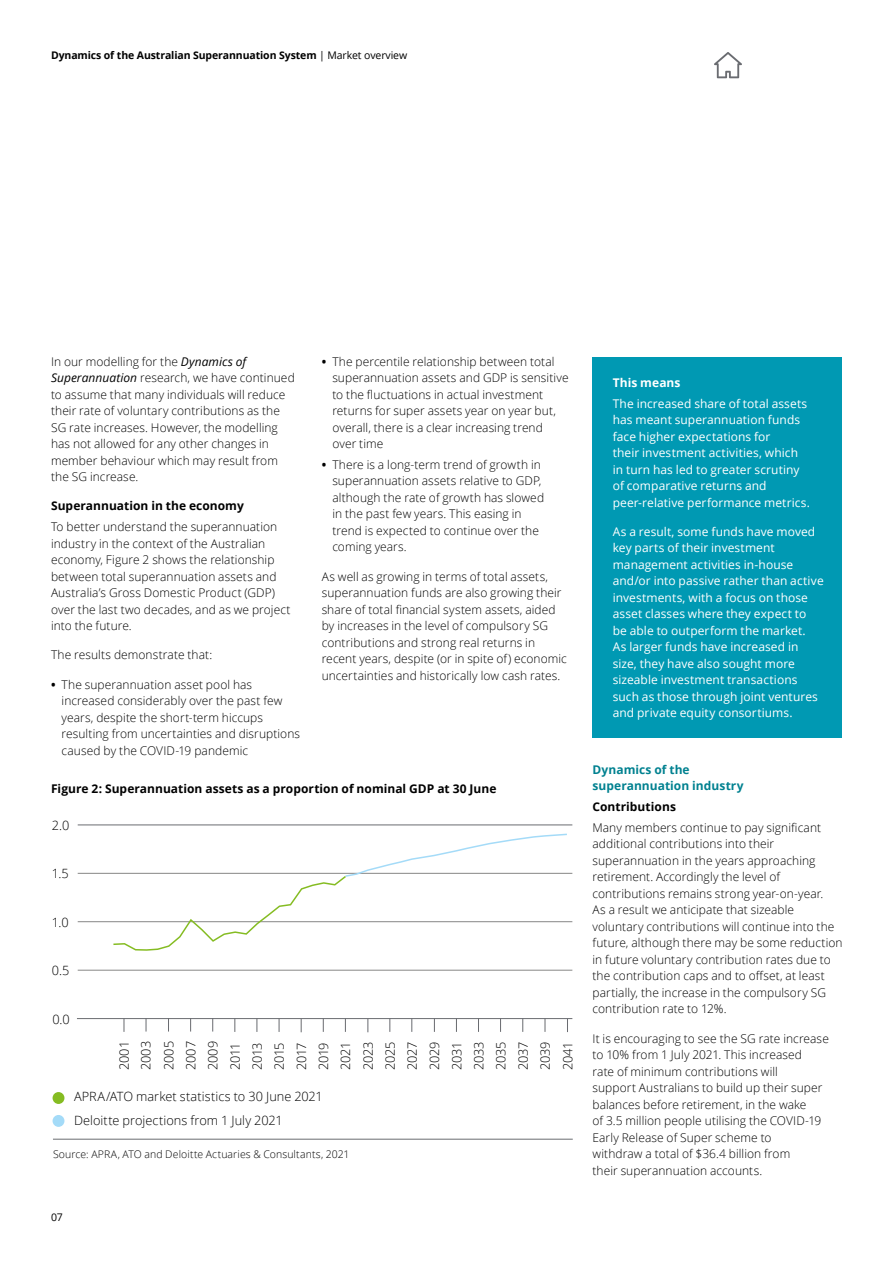
<style>
.page{position:relative;width:893px;height:1263px;background:#fff}
.page>*{position:absolute;margin:0;border:0;box-sizing:border-box;transform-origin:0 0}
.t1{font:300 12.75px/22.2px "Open Sans";letter-spacing:-.005em;color:#000}
.t2{font:300 12px/16.5px "Open Sans";letter-spacing:.005em;color:#000}
.t3{font:12px/16.5px "Open Sans";letter-spacing:.005em;color:#fff}
.t4{font:700 12px "Open Sans";letter-spacing:.005em;color:#000}
.t5{font:700 12px/16.5px "Open Sans";letter-spacing:.005em;color:#008190}
.t6{font:700 12px "Open Sans";letter-spacing:.005em;color:#fff}
.t7{font:700 10.5px "Open Sans";letter-spacing:-.01em;color:#000}
.t8{font:300 10.5px "Open Sans";letter-spacing:.01em;color:#000}
.t9{font:10.5px "Open Sans";color:#000}
.s1{font-weight:400}
.s2{font-weight:400;font-style:italic}
.s3{font-weight:700}
</style>
<div class="page">
<div style="left:592px;top:357px;width:250px;height:381px;background:#0099b3"></div>
<hr style="left:78px;top:921px;width:494px;height:1px;background:#878786">
<hr style="left:78px;top:873px;width:494px;height:1px;background:#878786">
<hr style="left:77px;top:1018px;width:495px;height:1px;background:#6a6c71">
<hr style="left:78px;top:970px;width:494px;height:1px;background:#878786">
<hr style="left:53px;top:1139px;width:520px;height:1px;background:#6a6c71">
<div style="left:53px;top:1092px;width:11px;height:12px;background:#85bc22;border-radius:50%"></div>
<div style="left:53px;top:1115px;width:11px;height:12px;background:#a4dbf8;border-radius:50%"></div>
<svg style="left:123px;top:1019px;width:1px;height:13px"></svg>
<svg style="left:345px;top:1019px;width:1px;height:13px"></svg>
<svg style="left:212px;top:1019px;width:1px;height:12px"></svg>
<svg style="left:434px;top:1019px;width:1px;height:13px"></svg>
<svg style="left:168px;top:1019px;width:1px;height:12px"></svg>
<svg style="left:389px;top:1019px;width:1px;height:13px"></svg>
<svg style="left:256px;top:1019px;width:1px;height:13px"></svg>
<svg style="left:478px;top:1019px;width:1px;height:13px"></svg>
<svg style="left:301px;top:1019px;width:1px;height:13px"></svg>
<svg style="left:522px;top:1019px;width:1px;height:13px"></svg>
<svg style="left:146px;top:1019px;width:1px;height:12px"></svg>
<svg style="left:367px;top:1019px;width:1px;height:13px"></svg>
<svg style="left:234px;top:1019px;width:1px;height:13px"></svg>
<svg style="left:456px;top:1019px;width:1px;height:13px"></svg>
<svg style="left:190px;top:1019px;width:1px;height:12px"></svg>
<svg style="left:411px;top:1019px;width:1px;height:13px"></svg>
<svg style="left:279px;top:1019px;width:1px;height:13px"></svg>
<svg style="left:500px;top:1019px;width:1px;height:13px"></svg>
<svg style="left:323px;top:1019px;width:1px;height:13px"></svg>
<svg style="left:544px;top:1019px;width:1px;height:13px"></svg>
<svg style="left:567px;top:1019px;width:1px;height:13px"></svg>
<svg style="left:112px;top:833px;width:456px;height:118px"></svg>
<hr style="left:78px;top:824px;width:494px;height:1px;background:#6a6c71">
<svg style="left:714px;top:52px;width:28px;height:26px"></svg>
<p class="t7" style="left:51px;top:48px;width:358px">Dynamics of the Australian Superannuation System <span class="s1">| Market overview</span></p>
<p class="t2" style="left:51px;top:353px;width:245px">In our modelling for the <span class="s2">Dynamics of Superannuation</span> research, we have continued to assume that many individuals will reduce their rate of voluntary contributions as the SG rate increases. However, the modelling has not allowed for any other changes in member behaviour which may result from the SG increase.</p>
<p class="t4" style="left:51px;top:497px;width:194px">Superannuation in the economy</p>
<p class="t2" style="left:51px;top:518px;width:241px">To better understand the superannuation industry in the context of the Australian economy, Figure 2 shows the relationship between total superannuation assets and Australia’s Gross Domestic Product (GDP) over the last two decades, and as we project into the future.</p>
<p class="t2" style="left:51px;top:646px;width:163px">The results demonstrate that:</p>
<p class="t2" style="left:62px;top:676px;width:240px;text-indent:-11px"><span class="s3">•</span> The superannuation asset pool has increased considerably over the past few years, despite the short-term hiccups resulting from uncertainties and disruptions caused by the COVID-19 pandemic</p>
<p class="t2" style="left:332px;top:353px;width:238px;text-indent:-11px"><span class="s3">•</span> The percentile relationship between total superannuation assets and GDP is sensitive to the fluctuations in actual investment returns for super assets year on year but, overall, there is a clear increasing trend over time</p>
<p class="t2" style="left:332px;top:456px;width:213px;text-indent:-11px"><span class="s3">•</span> There is a long-term trend of growth in superannuation assets relative to GDP, although the rate of growth has slowed in the past few years. This easing in trend is expected to continue over the coming years.</p>
<p class="t2" style="left:322px;top:568px;width:247px">As well as growing in terms of total assets, superannuation funds are also growing their share of total financial system assets, aided by increases in the level of compulsory SG contributions and strong real returns in recent years, despite (or in spite of) economic uncertainties and historically low cash rates.</p>
<p class="t4" style="left:51px;top:780px;width:447px">Figure 2: Superannuation assets as a proportion of nominal GDP at 30 June</p>
<p class="t1" style="left:52px;top:814px;width:19px">2.0</p>
<p class="t1" style="left:52px;top:862px;width:18px">1.5</p>
<p class="t1" style="left:52px;top:911px;width:18px">1.0</p>
<p class="t1" style="left:52px;top:959px;width:19px">0.5</p>
<p class="t1" style="left:52px;top:1007px;width:19px">0.0</p>
<p class="t1" style="left:113px;top:1070px;width:31px;line-height:21.6px;rotate:-90deg">2001<br>2003</p>
<p class="t1" style="left:157px;top:1070px;width:31px;rotate:-90deg">2005<br>2007<br>2009<br>2011<br>2013<br>2015<br>2017<br>2019<br>2021<br>2023<br>2025<br>2027<br>2029<br>2031<br>2033<br>2035<br>2037<br>2039<br>2041</p>
<p class="t1" style="left:74px;top:1084px;width:250px;line-height:24px">APRA/ATO market statistics to 30 June 2021<br>Deloitte projections from 1 July 2021</p>
<p class="t8" style="left:53px;top:1147px;width:298px">Source: APRA, ATO and Deloitte Actuaries &amp; Consultants, 2021</p>
<p class="t9" style="left:51px;top:1210px;width:13px">07</p>
<p class="t6" style="left:613px;top:374px;width:69px">This means</p>
<p class="t3" style="left:613px;top:395px;width:199px">The increased share of total assets has meant superannuation funds face higher expectations for<br>their investment activities, which in turn has led to greater scrutiny of comparative returns and peer-relative performance metrics.</p>
<p class="t3" style="left:613px;top:523px;width:212px">As a result, some funds have moved key parts of their investment management activities in-house and/or into passive rather than active investments, with a focus on those asset classes where they expect to<br>be able to outperform the market.<br>As larger funds have increased in size, they have also sought more sizeable investment transactions such as those through joint ventures and private equity consortiums.</p>
<p class="t5" style="left:592px;top:761px;width:153px">Dynamics of the superannuation industry</p>
<p class="t4" style="left:592px;top:798px;width:85px">Contributions</p>
<p class="t2" style="left:592px;top:819px;width:252px">Many members continue to pay significant additional contributions into their superannuation in the years approaching retirement. Accordingly the level of contributions remains strong year-on-year.<br>As a result we anticipate that sizeable voluntary contributions will continue into the future, although there may be some reduction in future voluntary contribution rates due to the contribution caps and to offset, at least partially, the increase in the compulsory SG contribution rate to 12%.</p>
<p class="t2" style="left:592px;top:1030px;width:238px">It is encouraging to see the SG rate increase to 10% from 1 July 2021. This increased<br>rate of minimum contributions will<br>support Australians to build up their super balances before retirement, in the wake<br>of 3.5 million people utilising the COVID-19<br>Early Release of Super scheme to<br>withdraw a total of $36.4 billion from<br>their superannuation accounts.</p>
</div>
